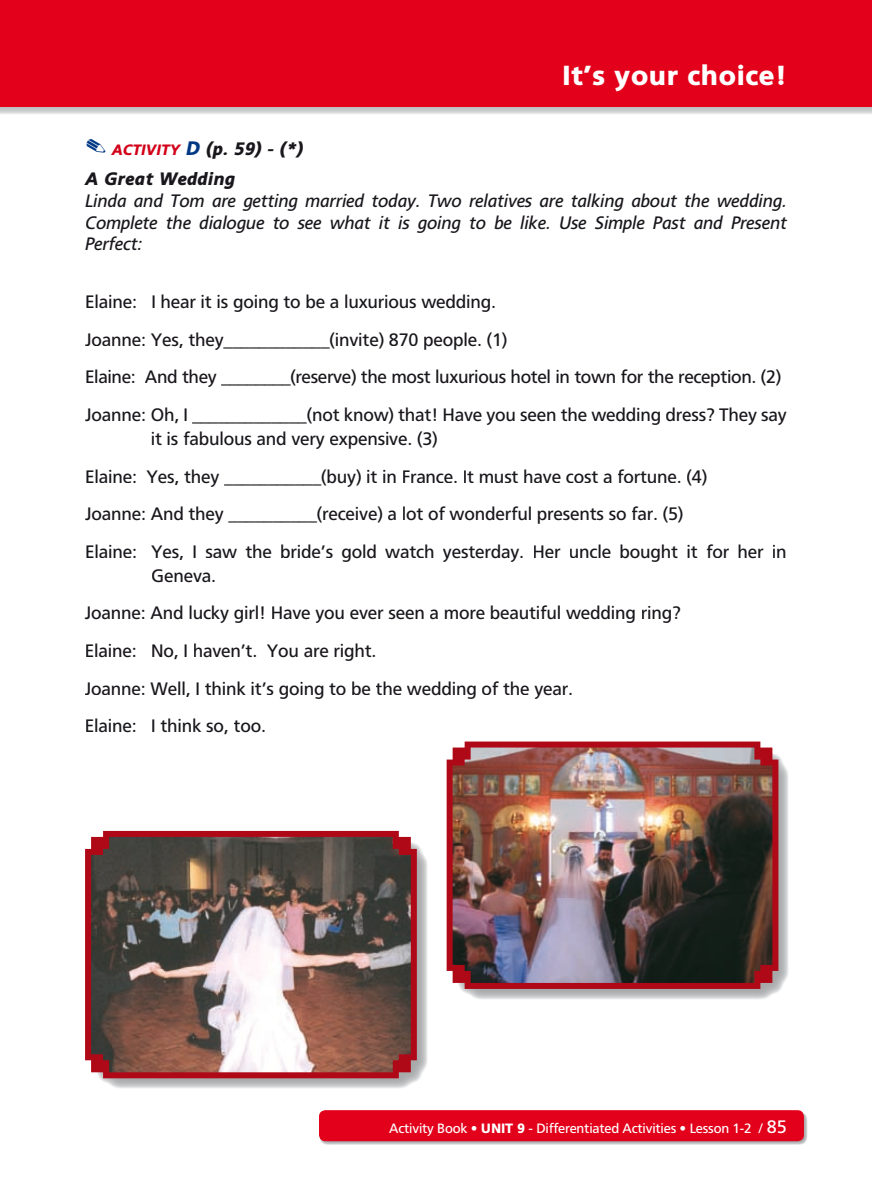
<style>
.page{position:relative;width:872px;height:1191px;background:#fff}
.page>*{position:absolute;margin:0;border:0;box-sizing:border-box;transform-origin:0 0}
.t1{font:900 27.6px "PF Catalog";color:#fff}
.t2{font:18px/37.7px "PF Catalog";letter-spacing:-.01em;color:#1a171c}
.t3{font:italic 18px/21.6px "PF Catalog";letter-spacing:-.01em;color:#1a171c;text-align:justify}
.t4{font:italic 900 18px/30.2px "PF Catalog";color:#1a171c}
.t5{font:13.5px "PF Catalog";letter-spacing:-.015em;color:#fff}
.s1{font-family:"Monotype Sorts";font-weight:400;font-style:normal;font-size:24px;color:#003883}
.s2{font-size:15px;color:#d20019}
.s3{font-size:19.5px;color:#003883}
.s4{font-weight:900}
.s5{font-size:18px}
</style>
<div class="page">
<img style="left:0;top:106px;width:872px;height:8px">
<div style="left:0;top:0;width:872px;height:106px;background:#e2001a"></div>
<img style="left:319px;top:1110px;width:489px;height:35px">
<div style="left:319px;top:1110px;width:485px;height:31px;background:#e2001a;border-radius:6px"></div>
<img style="left:461px;top:756px;width:328px;height:243px">
<img style="left:446px;top:741px;width:332px;height:248px">
<img style="left:100px;top:830px;width:328px;height:258px">
<svg style="left:85px;top:831px;width:332px;height:247px;background:#826661"></svg>
<h1 class="t1" style="left:562px;top:59px;width:226px">It’s your choice!</h1>
<p class="t4" style="left:85px;top:134px;width:220px"><span class="s1">.</span> <span class="s2">ACTIVITY</span> <span class="s3">D</span> (p. 59) - (*)<br>A Great Wedding</p>
<p class="t3" style="left:85px;top:190px;width:703px">Linda and Tom are getting married today. Two relatives are talking about the wedding.<br>Complete the dialogue to see what it is going to be like. Use Simple Past and Present Perfect:</p>
<p class="t2" style="left:85px;top:283px;width:703px">Elaine: I hear it is going to be a luxurious wedding.<br>Joanne: Yes, they____________(invite) 870 people. (1)<br>Elaine: And they ________(reserve) the most luxurious hotel in town for the reception. (2)<br>Joanne: Oh, I _____________(not know) that! Have you seen the wedding dress? They say</p>
<p class="t2" style="left:85px;top:420px;width:703px;text-indent:66px">it is fabulous and very expensive. (3)<br>Elaine: Yes, they ___________(buy) it in France. It must have cost a fortune. (4)<br>Joanne: And they __________(receive) a lot of wonderful presents so far. (5)<br>Elaine: Yes, I saw the bride’s gold watch yesterday. Her uncle bought it for her in</p>
<p class="t2" style="left:85px;top:557px;width:597px;text-indent:66px">Geneva.<br>Joanne: And lucky girl! Have you ever seen a more beautiful wedding ring?<br>Elaine: No, I haven’t. You are right.<br>Joanne: Well, I think it’s going to be the wedding of the year.<br>Elaine: I think so, too.</p>
<p class="t5" style="left:389px;top:1120px;width:399px">Activity Book • <span class="s4">UNIT 9</span> - Differentiated Activities • Lesson 1-2 / <span class="s5">85</span></p>
</div>
